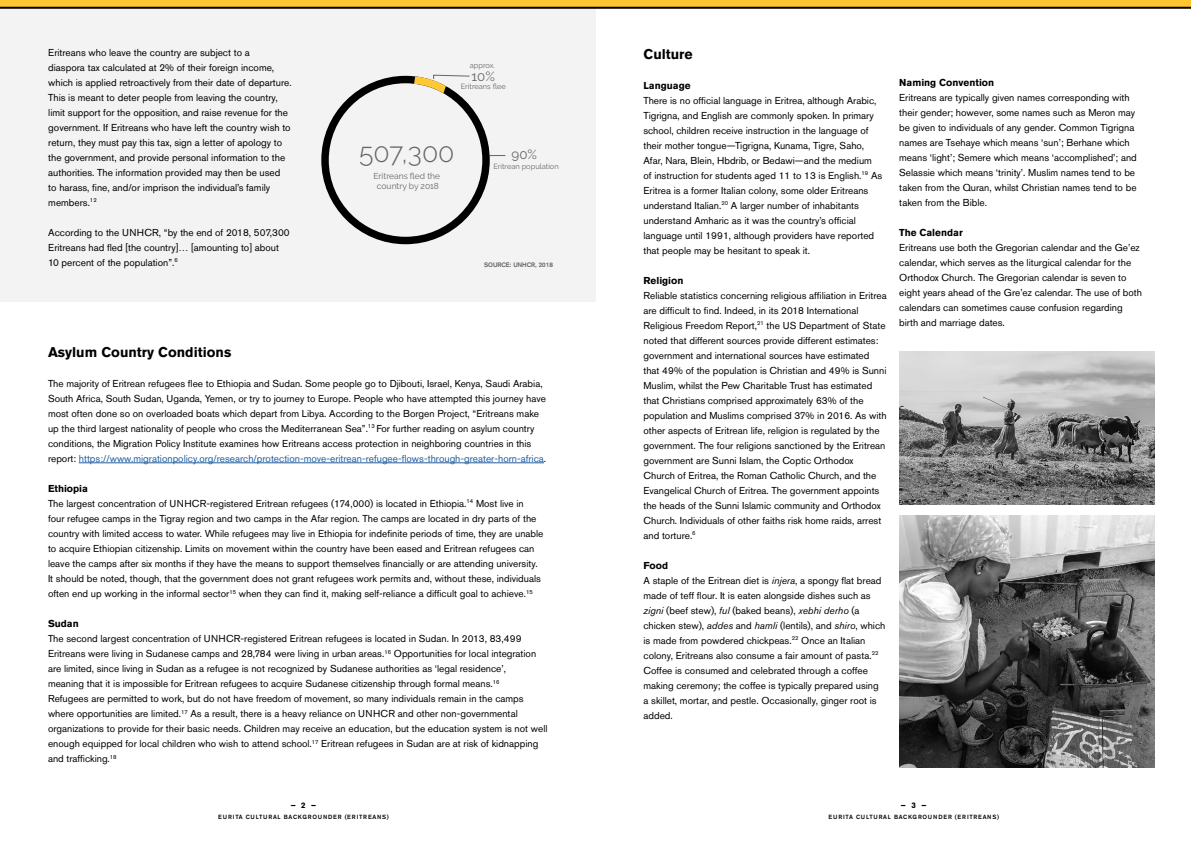
<style>
.page{position:relative;width:1191px;height:842px;background:#fff}
.page>*{position:absolute;margin:0;border:0;box-sizing:border-box;transform-origin:0 0}
.t1{font:300 26.6px "Raleway";color:#636363}
.t2{font:700 14px "Akzidenz Grotesk Std";color:#000}
.t3{font:13.3px "Raleway";color:#636665}
.t4{font:10px/15px "Akzidenz Grotesk Std";color:#000}
.t5{font:700 10px "Akzidenz Grotesk Std";color:#000}
.t6{font:8.5px/10.2px "Raleway";color:#636565;text-align:center}
.t7{font:700 8px "Akzidenz Grotesk Std";color:#000}
.t8{font:7.5px "Raleway";color:#636665}
.t9{font:700 6.4px "Akzidenz Grotesk";color:#636363}
.t10{font:500 6px "Akzidenz Grotesk Std";letter-spacing:.115em;color:#000}
.s1{color:#215e9e}
.s2{font-weight:700}
.s3{font-style:italic}
</style>
<div class="page">
<div style="left:0;top:0;width:595px;height:301px;background:#f4f3f4"></div>
<hr style="left:79px;top:463px;width:465px;height:1px;background:#215e9e">
<div style="left:321px;top:76px;width:169px;height:168px;border:7px solid #000;border-radius:50%"></div>
<svg style="left:412px;top:74px;width:94px;height:82px"></svg>
<img style="left:899px;top:516px;width:256px;height:251px">
<svg style="left:0;top:0;width:1191px;height:7px;background:#f5be30"></svg>
<hr style="left:0;top:7px;width:1191px;height:2px;background:#000101">
<img style="left:899px;top:352px;width:256px;height:153px">
<p class="t4" style="left:48px;top:45px;width:245px">Eritreans who leave the country are subject to a<br>diaspora tax calculated at 2% of their foreign income, which is applied retroactively from their date of departure.<br>This is meant to deter people from leaving the country, limit support for the opposition, and raise revenue for the government. If Eritreans who have left the country wish to return, they must pay this tax, sign a letter of apology to the government, and provide personal information to the authorities. The information provided may then be used<br>to harass, fine, and/or imprison the individual’s family members.<sup>12</sup></p>
<p class="t4" style="left:48px;top:225px;width:243px">According to the UNHCR, “by the end of 2018, 507,300<br>Eritreans had fled [the country]… [amounting to] about<br>10 percent of the population”.<sup>6</sup></p>
<p class="t8" style="left:470px;top:61px;width:27px">approx.</p>
<h3 class="t3" style="left:471px;top:68px;width:25px">10%</h3>
<p class="t8" style="left:461px;top:82px;width:47px">Eritreans flee</p>
<h1 class="t1" style="left:359px;top:137px;width:97px">507,300</h1>
<p class="t6" style="left:373px;top:171px;width:68px">Eritreans fled the country by 2018</p>
<h3 class="t3" style="left:511px;top:146px;width:27px">90%</h3>
<p class="t8" style="left:493px;top:162px;width:67px">Eritrean population</p>
<p class="t9" style="left:484px;top:261px;width:70px">SOURCE: UNHCR, 2018</p>
<h2 class="t2" style="left:48px;top:344px;width:185px">Asylum Country Conditions</h2>
<p class="t4" style="left:48px;top:376px;width:500px">The majority of Eritrean refugees flee to Ethiopia and Sudan. Some people go to Djibouti, Israel, Kenya, Saudi Arabia, South Africa, South Sudan, Uganda, Yemen, or try to journey to Europe. People who have attempted this journey have most often done so on overloaded boats which depart from Libya. According to the Borgen Project, “Eritreans make up the third largest nationality of people who cross the Mediterranean Sea”.<sup>13</sup> For further reading on asylum country conditions, the Migration Policy Institute examines how Eritreans access protection in neighboring countries in this report: <span class="s1">https://www.migrationpolicy.org/research/protection-move-eritrean-refugee-flows-through-greater-horn-africa</span>.</p>
<p class="t4" style="left:48px;top:481px;width:497px"><span class="s2">Ethiopia<br></span>The largest concentration of UNHCR-registered Eritrean refugees (174,000) is located in Ethiopia.<sup>14</sup> Most live in<br>four refugee camps in the Tigray region and two camps in the Afar region. The camps are located in dry parts of the country with limited access to water. While refugees may live in Ethiopia for indefinite periods of time, they are unable to acquire Ethiopian citizenship. Limits on movement within the country have been eased and Eritrean refugees can leave the camps after six months if they have the means to support themselves financially or are attending university.<br>It should be noted, though, that the government does not grant refugees work permits and, without these, individuals often end up working in the informal sector<sup>15</sup> when they can find it, making self-reliance a difficult goal to achieve.<sup>15</sup></p>
<p class="t5" style="left:48px;top:617px;width:32px">Sudan</p>
<p class="t4" style="left:48px;top:631px;width:501px">The second largest concentration of UNHCR-registered Eritrean refugees is located in Sudan. In 2013, 83,499<br>Eritreans were living in Sudanese camps and 28,784 were living in urban areas.<sup>16</sup> Opportunities for local integration are limited, since living in Sudan as a refugee is not recognized by Sudanese authorities as ‘legal residence’,<br>meaning that it is impossible for Eritrean refugees to acquire Sudanese citizenship through formal means.<sup>16<br></sup>Refugees are permitted to work, but do not have freedom of movement, so many individuals remain in the camps where opportunities are limited.<sup>17</sup> As a result, there is a heavy reliance on UNHCR and other non-governmental organizations to provide for their basic needs. Children may receive an education, but the education system is not well enough equipped for local children who wish to attend school.<sup>17</sup> Eritrean refugees in Sudan are at risk of kidnapping and trafficking.<sup>18</sup></p>
<p class="t7" style="left:291px;top:800px;width:27px">–2–</p>
<p class="t10" style="left:218px;top:813px;width:172px">EURITA CULTURAL BACKGROUNDER (ERITREANS)</p>
<h2 class="t2" style="left:643px;top:46px;width:51px">Culture</h2>
<p class="t5" style="left:643px;top:79px;width:49px">Language</p>
<p class="t4" style="left:643px;top:92px;width:240px">There is no official language in Eritrea, although Arabic, Tigrigna, and English are commonly spoken. In primary school, children receive instruction in the language of their mother tongue—Tigrigna, Kunama, Tigre, Saho, Afar, Nara, Blein, Hbdrib, or Bedawi—and the medium of instruction for students aged 11 to 13 is English.<sup>19</sup> As Eritrea is a former Italian colony, some older Eritreans understand Italian.<sup>20</sup> A larger number of inhabitants understand Amharic as it was the country’s official language until 1991, although providers have reported that people may be hesitant to speak it.</p>
<p class="t5" style="left:643px;top:274px;width:42px">Religion</p>
<p class="t4" style="left:643px;top:287px;width:245px">Reliable statistics concerning religious affiliation in Eritrea are difficult to find. Indeed, in its 2018 International Religious Freedom Report,<sup>21</sup> the US Department of State noted that different sources provide different estimates: government and international sources have estimated that 49% of the population is Christian and 49% is Sunni Muslim, whilst the Pew Charitable Trust has estimated that Christians comprised approximately 63% of the population and Muslims comprised 37% in 2016. As with other aspects of Eritrean life, religion is regulated by the government. The four religions sanctioned by the Eritrean government are Sunni Islam, the Coptic Orthodox Church of Eritrea, the Roman Catholic Church, and the Evangelical Church of Eritrea. The government appoints the heads of the Sunni Islamic community and Orthodox Church. Individuals of other faiths risk home raids, arrest and torture.<sup>6</sup></p>
<p class="t4" style="left:643px;top:557px;width:243px"><span class="s2">Food<br></span>A staple of the Eritrean diet is <span class="s3">injera</span>, a spongy flat bread made of teff flour. It is eaten alongside dishes such as <span class="s3">zigni</span> (beef stew), <span class="s3">ful</span> (baked beans), <span class="s3">xebhi derho</span> (a chicken stew), <span class="s3">addes</span> and <span class="s3">hamli</span> (lentils), and <span class="s3">shiro</span>, which is made from powdered chickpeas.<sup>22</sup> Once an Italian colony, Eritreans also consume a fair amount of pasta.<sup>22<br></sup>Coffee is consumed and celebrated through a coffee making ceremony; the coffee is typically prepared using a skillet, mortar, and pestle. Occasionally, ginger root is added.</p>
<p class="t5" style="left:899px;top:76px;width:96px">Naming Convention</p>
<p class="t4" style="left:899px;top:89px;width:239px">Eritreans are typically given names corresponding with their gender; however, some names such as Meron may be given to individuals of any gender. Common Tigrigna names are Tsehaye which means ‘sun’; Berhane which means ‘light’; Semere which means ‘accomplished’; and Selassie which means ‘trinity’. Muslim names tend to be taken from the Quran, whilst Christian names tend to be taken from the Bible.</p>
<p class="t5" style="left:899px;top:226px;width:65px">The Calendar</p>
<p class="t4" style="left:899px;top:239px;width:244px">Eritreans use both the Gregorian calendar and the Ge’ez calendar, which serves as the liturgical calendar for the Orthodox Church. The Gregorian calendar is seven to eight years ahead of the Gre’ez calendar. The use of both calendars can sometimes cause confusion regarding birth and marriage dates.</p>
<p class="t7" style="left:901px;top:800px;width:27px">–3–</p>
<p class="t10" style="left:828px;top:813px;width:172px">EURITA CULTURAL BACKGROUNDER (ERITREANS)</p>
</div>
